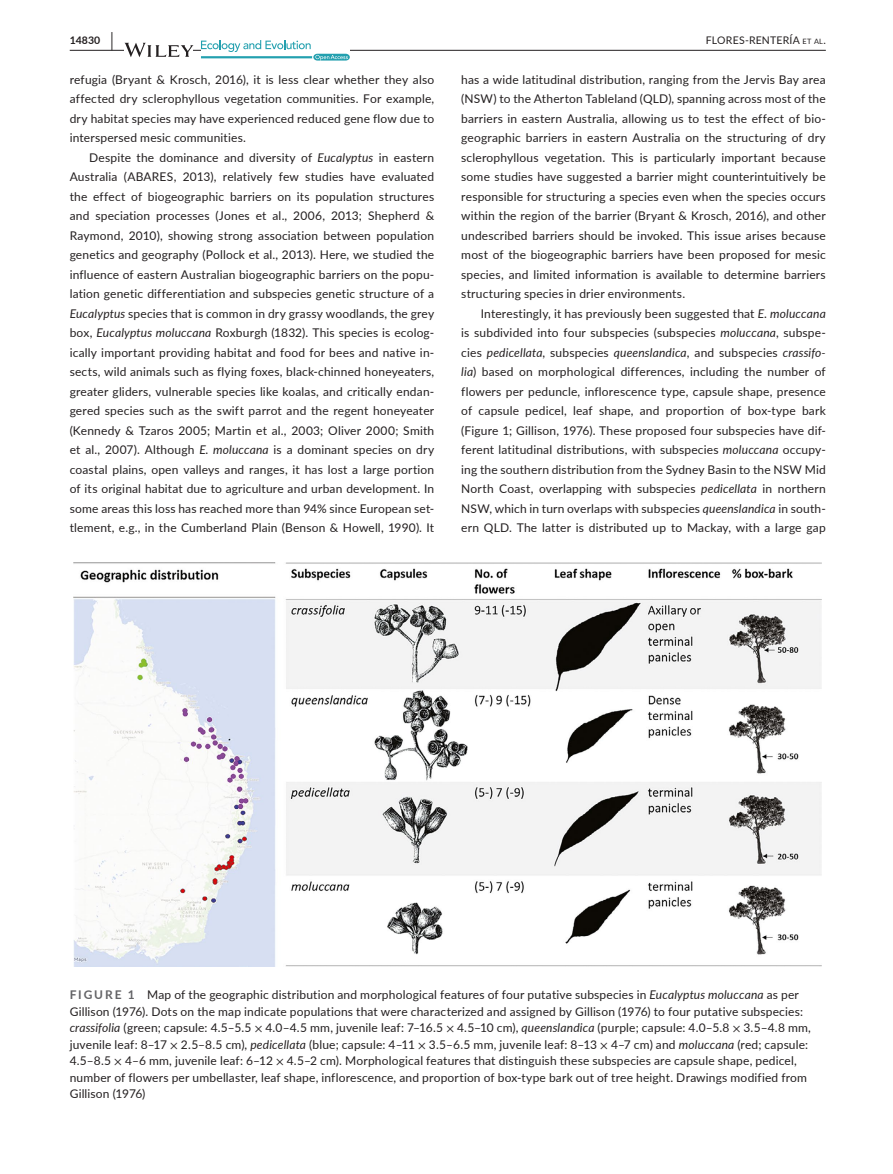
<style>
.page{position:relative;width:893px;height:1174px;background:#fff}
.page>*{position:absolute;margin:0;border:0;box-sizing:border-box;transform-origin:0 0}
.t1{font:12px/19.5px "Lato";letter-spacing:.015em;color:#231f20;text-align:justify}
.t2{font:10.5px "Lato";letter-spacing:.02em;color:#231f20}
.t3{font:700 10.5px "Lato";color:#231f20}
.s1{font-size:19.5px}
.s2{font-size:7.35px}
.s3{font-style:italic}
.s4{font-weight:700;color:#636366}
.s5{font-family:"STIX"}
</style>
<div class="page">
<hr style="left:70px;top:50px;width:756px;height:1px;background:#231f20">
<svg style="left:125px;top:43px;width:68px;height:14px"></svg>
<svg style="left:201px;top:40px;width:149px;height:21px"></svg>
<img style="left:74px;top:562px;width:748px;height:405px">
<p class="t3" style="left:70px;top:33px;width:45px">14830 <span class="s1">|</span></p>
<p class="t2" style="left:706px;top:33px;width:121px">FLORES-RENTERÍA <span class="s2">et al</span>.</p>
<p class="t1" style="left:70px;top:69px;width:366px">refugia (Bryant &amp; Krosch, 2016), it is less clear whether they also affected dry sclerophyllous vegetation communities. For example, dry habitat species may have experienced reduced gene flow due to interspersed mesic communities.</p>
<p class="t1" style="left:70px;top:147px;width:366px;text-indent:20px">Despite the dominance and diversity of <span class="s3">Eucalyptus</span> in eastern Australia (ABARES, 2013), relatively few studies have evaluated the effect of biogeographic barriers on its population structures and speciation processes (Jones et al., 2006, 2013; Shepherd &amp; Raymond, 2010), showing strong association between population genetics and geography (Pollock et al., 2013). Here, we studied the influence of eastern Australian biogeographic barriers on the popu&shy;lation genetic differentiation and subspecies genetic structure of a <span class="s3">Eucalyptus</span> species that is common in dry grassy woodlands, the grey box, <span class="s3">Eucalyptus moluccana</span> Roxburgh (1832). This species is ecolog&shy;ically important providing habitat and food for bees and native in&shy;sects, wild animals such as flying foxes, black-chinned honeyeaters, greater gliders, vulnerable species like koalas, and critically endan&shy;gered species such as the swift parrot and the regent honeyeater (Kennedy &amp; Tzaros 2005; Martin et al., 2003; Oliver 2000; Smith et al., 2007). Although <span class="s3">E. moluccana</span> is a dominant species on dry coastal plains, open valleys and ranges, it has lost a large portion of its original habitat due to agriculture and urban development. In some areas this loss has reached more than 94% since European set&shy;tlement, e.g., in the Cumberland Plain (Benson &amp; Howell, 1990). It</p>
<p class="t1" style="left:461px;top:69px;width:366px">has a wide latitudinal distribution, ranging from the Jervis Bay area (NSW) to the Atherton Tableland (QLD), spanning across most of the barriers in eastern Australia, allowing us to test the effect of bio&shy;geographic barriers in eastern Australia on the structuring of dry sclerophyllous vegetation. This is particularly important because some studies have suggested a barrier might counterintuitively be responsible for structuring a species even when the species occurs within the region of the barrier (Bryant &amp; Krosch, 2016), and other undescribed barriers should be invoked. This issue arises because most of the biogeographic barriers have been proposed for mesic species, and limited information is available to determine barriers structuring species in drier environments.</p>
<p class="t1" style="left:461px;top:303px;width:366px;text-indent:20px">Interestingly, it has previously been suggested that <span class="s3">E. moluccana </span>is subdivided into four subspecies (subspecies <span class="s3">moluccana</span>, subspe&shy;cies <span class="s3">pedicellata</span>, subspecies <span class="s3">queenslandica</span>, and subspecies <span class="s3">crassifo&shy;lia</span>) based on morphological differences, including the number of flowers per peduncle, inflorescence type, capsule shape, presence of capsule pedicel, leaf shape, and proportion of box-type bark (Figure 1; Gillison, 1976). These proposed four subspecies have dif&shy;ferent latitudinal distributions, with subspecies <span class="s3">moluccana</span> occupy&shy;ing the southern distribution from the Sydney Basin to the NSW Mid North Coast, overlapping with subspecies <span class="s3">pedicellata</span> in northern NSW, which in turn overlaps with subspecies <span class="s3">queenslandica</span> in south&shy;ern QLD. The latter is distributed up to Mackay, with a large gap</p>
<p class="t1" style="left:70px;top:986px;width:743px;line-height:16.5px;text-align:left"><span class="s4">FIGURE 1</span> Map of the geographic distribution and morphological features of four putative subspecies in <span class="s3">Eucalyptus moluccana</span> as per Gillison (1976). Dots on the map indicate populations that were characterized and assigned by Gillison (1976) to four putative subspecies: <span class="s3">crassifolia</span> (green; capsule: 4.5–5.5 <span class="s5">×</span> 4.0–4.5 mm, juvenile leaf: 7–16.5 <span class="s5">×</span> 4.5–10 cm), <span class="s3">queenslandica</span> (purple; capsule: 4.0–5.8 <span class="s5">×</span> 3.5–4.8 mm, juvenile leaf: 8–17 <span class="s5">×</span> 2.5–8.5 cm), <span class="s3">pedicellata</span> (blue; capsule: 4–11 <span class="s5">×</span> 3.5–6.5 mm, juvenile leaf: 8–13 <span class="s5">×</span> 4–7 cm) and <span class="s3">moluccana</span> (red; capsule:<br>4.5–8.5 <span class="s5">×</span> 4–6 mm, juvenile leaf: 6–12 <span class="s5">×</span> 4.5–2 cm). Morphological features that distinguish these subspecies are capsule shape, pedicel, number of flowers per umbellaster, leaf shape, inflorescence, and proportion of box-type bark out of tree height. Drawings modified from Gillison (1976)</p>
</div>
